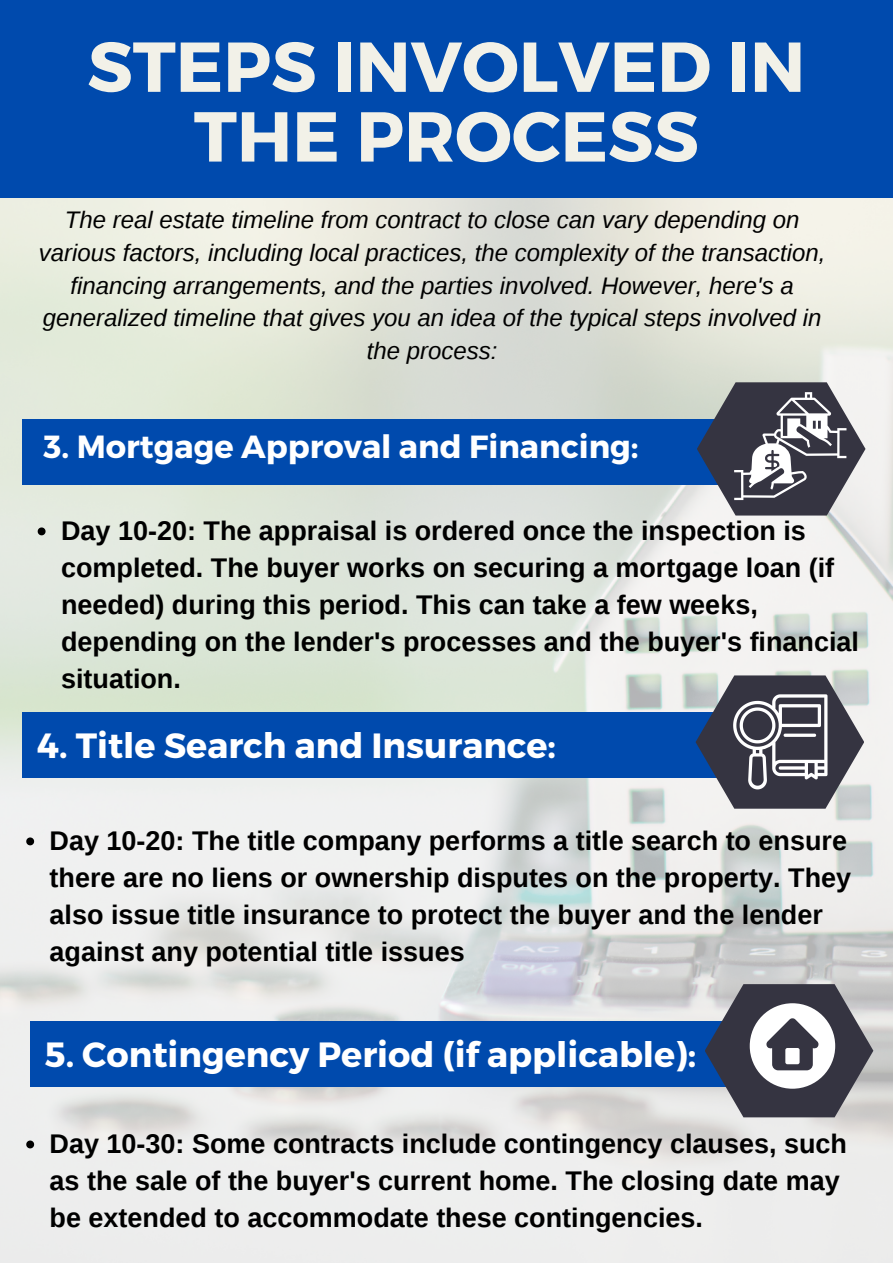
<style>
.page{position:relative;width:893px;height:1264px;background:#fff}
.page>*{position:absolute;margin:0;border:0;box-sizing:border-box;transform-origin:0 0}
.t1{font:700 70.5px/69.8px "Montserrat";color:#f2f1e8;text-align:center}
.t2{font:700 34.95px "Montserrat";color:#fff}
.t3{font:700 31.95px "Montserrat";color:#fff}
.t4{font:700 27px/37px "Liberation Sans";color:#000}
.t5{font:italic 24px/32.5px "Liberation Sans";color:#000;text-align:center}
</style>
<div class="page">
<img style="left:0;top:198px;width:892px;height:1064px">
<div style="left:22px;top:419px;width:719px;height:65px;background:#004aad"></div>
<div style="left:0;top:0;width:892px;height:198px;background:#004aad"></div>
<div style="left:22px;top:712px;width:719px;height:65px;background:#004aad"></div>
<svg style="left:696px;top:382px;width:169px;height:133px"></svg>
<svg style="left:26px;top:837px;width:8px;height:8px"></svg>
<div style="left:30px;top:1020px;width:719px;height:66px;background:#004aad"></div>
<svg style="left:695px;top:675px;width:169px;height:133px"></svg>
<svg style="left:704px;top:984px;width:169px;height:133px"></svg>
<div style="left:785px;top:1047px;width:14px;height:17px;background:#fff;border-radius:2px"></div>
<svg style="left:38px;top:527px;width:8px;height:8px"></svg>
<svg style="left:26px;top:1140px;width:8px;height:8px"></svg>
<p class="t1" style="left:87px;top:28px;width:719px">STEPS INVOLVED IN<br>THE PROCESS</p>
<p class="t5" style="left:39px;top:204px;width:788px">The real estate timeline from contract to close can vary depending on various factors, including local practices, the complexity of the transaction, financing arrangements, and the parties involved. However, here's a generalized timeline that gives you an idea of the typical steps involved in the process:</p>
<p class="t3" style="left:44px;top:426px;width:596px">3. Mortgage Approval and Financing:</p>
<p class="t4" style="left:61px;top:512px;width:799px">Day 10-20: The appraisal is ordered once the inspection is completed. The buyer works on securing a mortgage loan (if needed) during this period. This can take a few weeks, depending on the lender's processes and the buyer's financial situation.</p>
<p class="t2" style="left:37px;top:722px;width:520px">4. Title Search and Insurance:</p>
<p class="t4" style="left:50px;top:822px;width:803px">Day 10-20: The title company performs a title search to ensure there are no liens or ownership disputes on the property. They also issue title insurance to protect the buyer and the lender against any potential title issues</p>
<p class="t2" style="left:45px;top:1031px;width:652px">5. Contingency Period (if applicable):</p>
<p class="t4" style="left:50px;top:1124px;width:798px">Day 10-30: Some contracts include contingency clauses, such as the sale of the buyer's current home. The closing date may be extended to accommodate these contingencies.</p>
</div>
